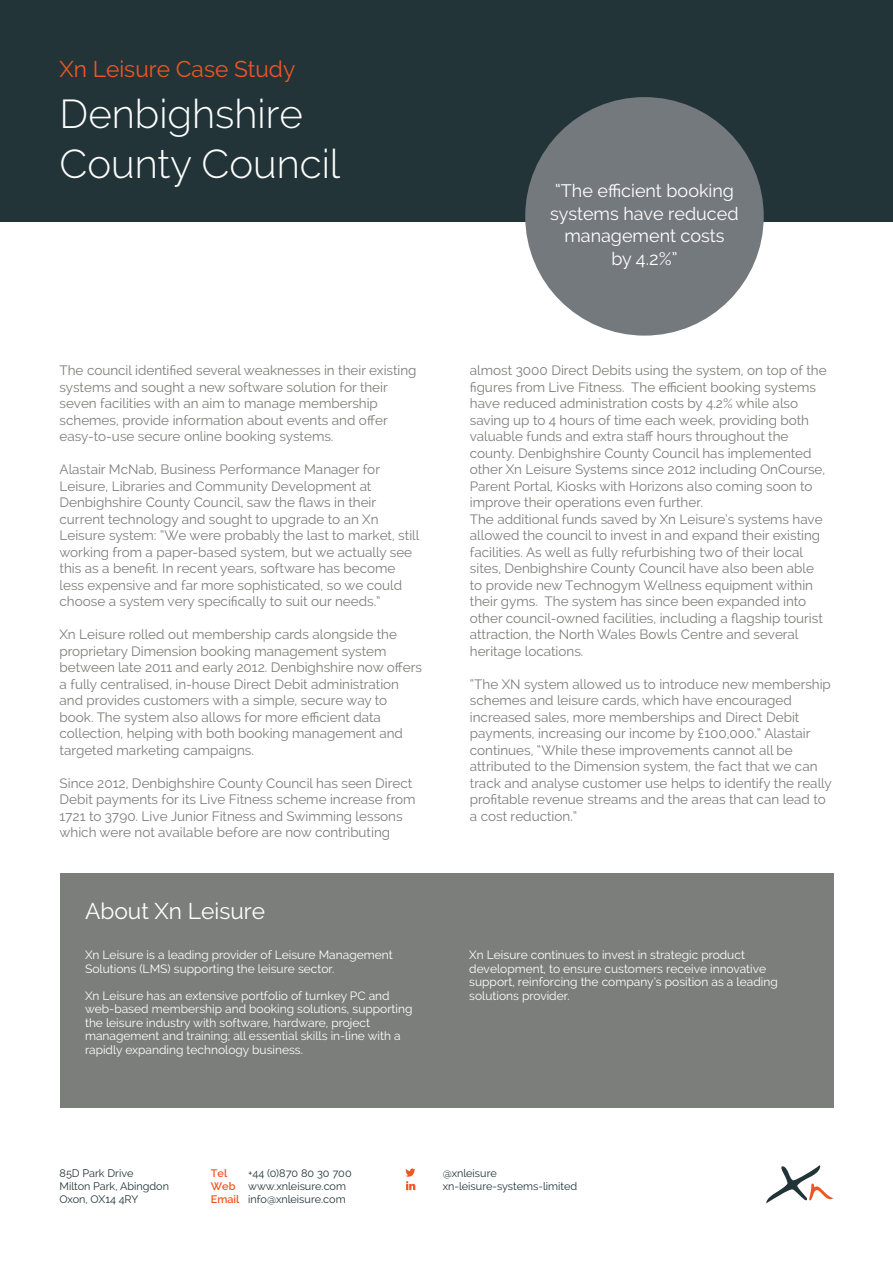
<style>
.page{position:relative;width:893px;height:1263px;background:#fff}
.page>*{position:absolute;margin:0;border:0;box-sizing:border-box;transform-origin:0 0}
.t1{font:300 40.2px/50.7px "Raleway";color:#fff}
.t2{font:22.65px "Raleway";color:#f15622}
.t3{font:22.65px "Raleway";color:#fff}
.t4{font:18px/22.5px "Raleway";color:#fff;text-align:center}
.t5{font:13.5px/16.5px "Raleway";color:#7c7e7b}
.t6{font:12px/13.5px "Raleway";color:#fff}
.t7{font:10.8px/13.4px "Raleway";color:#223438}
.t8{font:600 10.8px "Raleway";color:#f15622}
.s1{font-weight:600;color:#f15622}
</style>
<div class="page">
<div style="left:60px;top:873px;width:773px;height:235px;background:#7c7e7b"></div>
<div style="left:0;top:0;width:893px;height:222px;background:#223438"></div>
<div style="left:525px;top:97px;width:239px;height:239px;background:#74797e;border-radius:50%"></div>
<svg style="left:405px;top:1168px;width:10px;height:22px"></svg>
<svg style="left:766px;top:1165px;width:67px;height:38px"></svg>
<h2 class="t2" style="left:60px;top:55px;width:237px">Xn Leisure Case Study</h2>
<h1 class="t1" style="left:60px;top:88px;width:282px">Denbighshire<br>County Council</h1>
<p class="t5" style="left:60px;top:362px;width:359px">The council identified several weaknesses in their existing systems and sought a new software solution for their seven facilities with an aim to manage membership schemes, provide information about events and offer easy-to-use secure online booking systems.</p>
<p class="t5" style="left:60px;top:461px;width:361px">Alastair McNab, Business Performance Manager for Leisure, Libraries and Community Development at Denbighshire County Council, saw the flaws in their current technology and sought to upgrade to an Xn Leisure system: “We were probably the last to market, still working from a paper-based system, but we actually see this as a benefit. In recent years, software has become less expensive and far more sophisticated, so we could choose a system very specifically to suit our needs.”</p>
<p class="t5" style="left:60px;top:626px;width:364px">Xn Leisure rolled out membership cards alongside the proprietary Dimension booking management system between late 2011 and early 2012. Denbighshire now offers a fully centralised, in-house Direct Debit administration and provides customers with a simple, secure way to book. The system also allows for more efficient data collection, helping with both booking management and targeted marketing campaigns.</p>
<p class="t5" style="left:60px;top:775px;width:358px">Since 2012, Denbighshire County Council has seen Direct Debit payments for its Live Fitness scheme increase from 1721 to 3790. Live Junior Fitness and Swimming lessons which were not available before are now contributing</p>
<h2 class="t3" style="left:85px;top:897px;width:182px">About Xn Leisure</h2>
<p class="t6" style="left:85px;top:948px;width:309px">Xn Leisure is a leading provider of Leisure Management<br>Solutions (LMS) supporting the leisure sector.</p>
<p class="t6" style="left:85px;top:989px;width:329px">Xn Leisure has an extensive portfolio of turnkey PC and web-based membership and booking solutions, supporting the leisure industry with software, hardware, project management and training; all essential skills in-line with a rapidly expanding technology business.</p>
<h3 class="t4" style="left:550px;top:180px;width:190px">“The efficient booking systems have reduced management costs<br>by 4.2%”</h3>
<p class="t5" style="left:470px;top:362px;width:358px">almost 3000 Direct Debits using the system, on top of the figures from Live Fitness. The efficient booking systems have reduced administration costs by 4.2% while also saving up to 4 hours of time each week, providing both valuable funds and extra staff hours throughout the county. Denbighshire County Council has implemented other Xn Leisure Systems since 2012 including OnCourse, Parent Portal, Kiosks with Horizons also coming soon to improve their operations even further.<br>The additional funds saved by Xn Leisure’s systems have allowed the council to invest in and expand their existing facilities. As well as fully refurbishing two of their local sites, Denbighshire County Council have also been able to provide new Technogym Wellness equipment within their gyms. The system has since been expanded into other council-owned facilities, including a flagship tourist attraction, the North Wales Bowls Centre and several heritage locations.</p>
<p class="t5" style="left:470px;top:676px;width:363px">“The XN system allowed us to introduce new membership schemes and leisure cards, which have encouraged increased sales, more memberships and Direct Debit payments, increasing our income by £100,000.” Alastair continues, “While these improvements cannot all be attributed to the Dimension system, the fact that we can track and analyse customer use helps to identify the really profitable revenue streams and the areas that can lead to a cost reduction.”</p>
<p class="t6" style="left:469px;top:948px;width:310px">Xn Leisure continues to invest in strategic product development, to ensure customers receive innovative support, reinforcing the company’s position as a leading solutions provider.</p>
<p class="t7" style="left:211px;top:1166px;width:142px;text-indent:37px">+44 (0)870 80 30 700<br><span class="s1">Web</span> www.xnleisure.com<br><span class="s1">Email</span> info@xnleisure.com</p>
<p class="t7" style="left:443px;top:1166px;width:136px">@xnleisure xn-leisure-systems-limited</p>
<p class="t7" style="left:60px;top:1166px;width:111px">85D Park Drive<br>Milton Park, Abingdon<br>Oxon, OX14 4RY</p>
<p class="t8" style="left:211px;top:1167px;width:18px">Tel</p>
</div>
